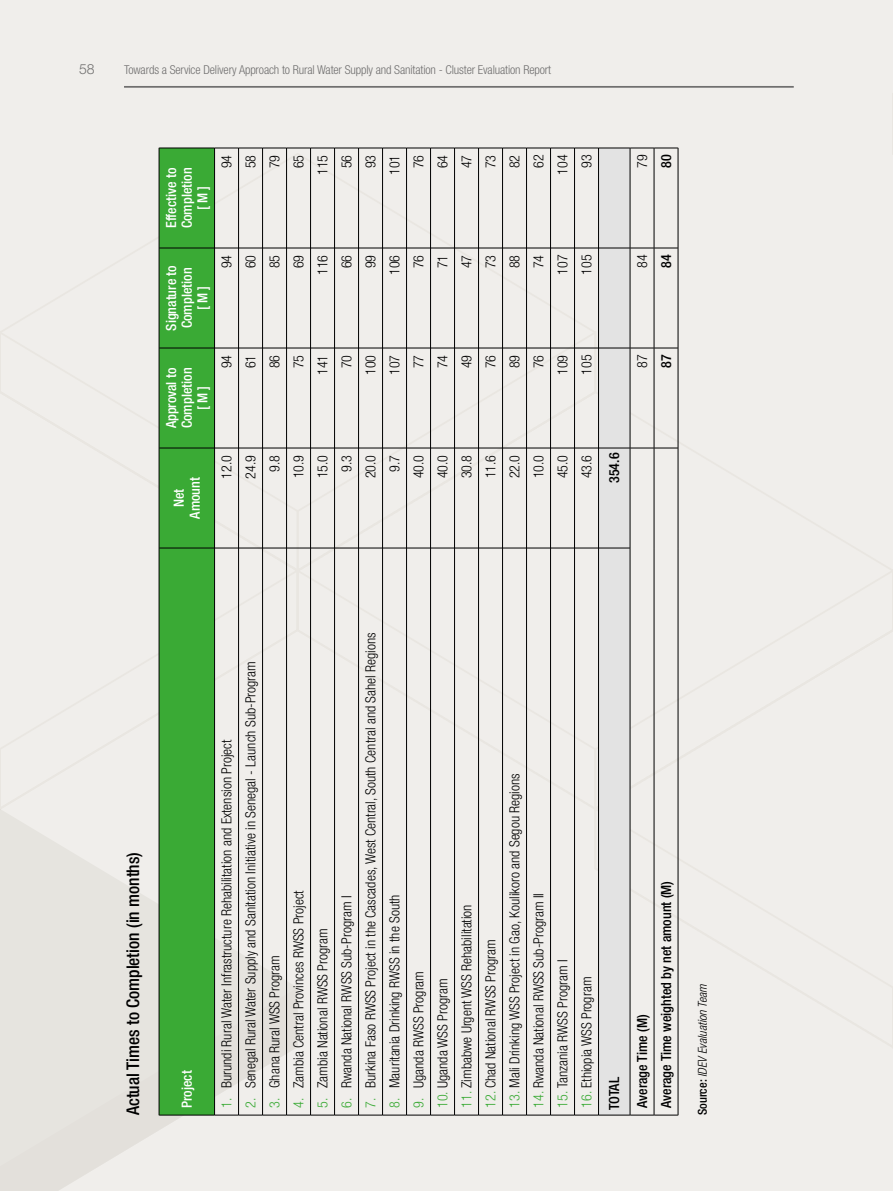
<style>
.page{position:relative;width:893px;height:1191px;background:#f0eeeb}
.page>*{position:absolute;margin:0;border:0;box-sizing:border-box;transform-origin:0 0}
.t1{font:500 condensed 17.5px "Helvetica Neue LT Std";color:#000}
.t2{font:300 condensed 14px "Helvetica Neue LT Std";color:#000}
.t3{font:500 condensed 14px/15.8px "Helvetica Neue LT Std";color:#fff;text-align:center}
.t4{font:500 condensed 14px "Helvetica Neue LT Std";color:#000}
.t5{font:300 14px "Helvetica Neue LT Std";color:#706f6f}
.t6{font:300 condensed 12.25px "Helvetica Neue LT Std";letter-spacing:-.01em;color:#706f6f}
.t7{font:italic 300 condensed 12.25px "Helvetica Neue LT Std";color:#000}
.s1{color:#3aaa35}
.s2{font-weight:500;font-style:normal}
</style>
<div class="page">
<hr style="left:124px;top:86px;width:670px;height:2px;background:#706f6f">
<svg style="left:0;top:809px;width:159px;height:178px;fill:#e6e4df"></svg>
<svg style="left:1px;top:987px;width:297px;height:204px;fill:#e6e4df"></svg>
<svg style="left:0;top:987px;width:1px;height:204px"></svg>
<div style="left:160px;top:149px;width:54px;height:965px;background:#3aaa35"></div>
<hr style="left:159px;top:548px;width:1px;height:567px;background:#000">
<hr style="left:159px;top:1114px;width:55px;height:1px;background:#000">
<hr style="left:159px;top:448px;width:1px;height:100px;background:#000">
<hr style="left:159px;top:548px;width:55px;height:1px;background:#000">
<hr style="left:159px;top:348px;width:1px;height:100px;background:#000">
<hr style="left:159px;top:448px;width:55px;height:1px;background:#000">
<hr style="left:159px;top:248px;width:1px;height:100px;background:#000">
<hr style="left:159px;top:348px;width:55px;height:1px;background:#000">
<hr style="left:159px;top:148px;width:1px;height:100px;background:#000">
<hr style="left:159px;top:248px;width:55px;height:1px;background:#000">
<hr style="left:159px;top:148px;width:55px;height:1px;background:#000">
<hr style="left:214px;top:548px;width:1px;height:567px;background:#000">
<hr style="left:214px;top:448px;width:1px;height:100px;background:#000">
<hr style="left:214px;top:348px;width:1px;height:100px;background:#000">
<hr style="left:214px;top:248px;width:1px;height:100px;background:#000">
<hr style="left:214px;top:148px;width:1px;height:100px;background:#000">
<svg style="left:215px;top:148px;width:463px;height:967px"></svg>
<hr style="left:678px;top:548px;width:1px;height:567px;background:#000">
<hr style="left:678px;top:448px;width:1px;height:100px;background:#000">
<hr style="left:678px;top:348px;width:1px;height:100px;background:#000">
<hr style="left:678px;top:248px;width:1px;height:100px;background:#000">
<hr style="left:678px;top:148px;width:1px;height:100px;background:#000">
<p class="t5" style="left:79px;top:61px;width:17px">58</p>
<p class="t6" style="left:124px;top:63px;width:429px">Towards a Service Delivery Approach to Rural Water Supply and Sanitation - Cluster Evaluation Report</p>
<p class="t3" style="left:163px;top:228px;width:62px;rotate:-90deg">Effective to<br>Completion [ M ]</p>
<p class="t3" style="left:163px;top:331px;width:67px;rotate:-90deg">Signature to<br>Completion [ M ]</p>
<p class="t3" style="left:163px;top:428px;width:62px;rotate:-90deg">Approval to<br>Completion [ M ]</p>
<p class="t3" style="left:171px;top:519px;width:43px;rotate:-90deg">Net<br>Amount</p>
<p class="t2" style="left:219px;top:168px;width:15px;rotate:-90deg">94</p>
<p class="t2" style="left:219px;top:268px;width:15px;rotate:-90deg">94</p>
<p class="t2" style="left:219px;top:368px;width:15px;rotate:-90deg">94</p>
<p class="t2" style="left:219px;top:478px;width:25px;rotate:-90deg">12.0</p>
<p class="t2" style="left:243px;top:168px;width:15px;rotate:-90deg">58</p>
<p class="t2" style="left:243px;top:268px;width:15px;rotate:-90deg">60</p>
<p class="t2" style="left:243px;top:368px;width:15px;rotate:-90deg">61</p>
<p class="t2" style="left:243px;top:478px;width:25px;rotate:-90deg">24.9</p>
<p class="t2" style="left:267px;top:168px;width:15px;rotate:-90deg">79</p>
<p class="t2" style="left:267px;top:268px;width:15px;rotate:-90deg">85</p>
<p class="t2" style="left:267px;top:368px;width:15px;rotate:-90deg">86</p>
<p class="t2" style="left:267px;top:472px;width:18px;rotate:-90deg">9.8</p>
<p class="t2" style="left:291px;top:168px;width:15px;rotate:-90deg">65</p>
<p class="t2" style="left:315px;top:175px;width:22px;rotate:-90deg">115</p>
<p class="t2" style="left:339px;top:168px;width:15px;rotate:-90deg">56</p>
<p class="t2" style="left:291px;top:268px;width:15px;rotate:-90deg">69</p>
<p class="t2" style="left:315px;top:275px;width:22px;rotate:-90deg">116</p>
<p class="t2" style="left:339px;top:268px;width:15px;rotate:-90deg">66</p>
<p class="t2" style="left:291px;top:368px;width:15px;rotate:-90deg">75</p>
<p class="t2" style="left:315px;top:375px;width:22px;rotate:-90deg">141</p>
<p class="t2" style="left:339px;top:368px;width:15px;rotate:-90deg">70</p>
<p class="t2" style="left:291px;top:478px;width:25px;rotate:-90deg">10.9</p>
<p class="t2" style="left:315px;top:478px;width:25px;rotate:-90deg">15.0</p>
<p class="t2" style="left:339px;top:472px;width:18px;rotate:-90deg">9.3</p>
<p class="t2" style="left:363px;top:168px;width:15px;rotate:-90deg">93</p>
<p class="t2" style="left:363px;top:268px;width:15px;rotate:-90deg">99</p>
<p class="t2" style="left:363px;top:375px;width:22px;rotate:-90deg">100</p>
<p class="t2" style="left:363px;top:478px;width:25px;rotate:-90deg">20.0</p>
<p class="t2" style="left:387px;top:175px;width:22px;rotate:-90deg">101</p>
<p class="t2" style="left:411px;top:168px;width:15px;rotate:-90deg">76</p>
<p class="t2" style="left:387px;top:275px;width:22px;rotate:-90deg">106</p>
<p class="t2" style="left:411px;top:268px;width:15px;rotate:-90deg">76</p>
<p class="t2" style="left:387px;top:375px;width:22px;rotate:-90deg">107</p>
<p class="t2" style="left:411px;top:368px;width:15px;rotate:-90deg">77</p>
<p class="t2" style="left:387px;top:472px;width:18px;rotate:-90deg">9.7</p>
<p class="t2" style="left:411px;top:478px;width:25px;rotate:-90deg">40.0</p>
<p class="t2" style="left:435px;top:168px;width:15px;rotate:-90deg">64</p>
<p class="t2" style="left:459px;top:168px;width:15px;rotate:-90deg">47</p>
<p class="t2" style="left:435px;top:268px;width:15px;rotate:-90deg">71</p>
<p class="t2" style="left:459px;top:268px;width:15px;rotate:-90deg">47</p>
<p class="t2" style="left:435px;top:368px;width:15px;rotate:-90deg">74</p>
<p class="t2" style="left:459px;top:368px;width:15px;rotate:-90deg">49</p>
<p class="t2" style="left:435px;top:478px;width:25px;rotate:-90deg">40.0</p>
<p class="t2" style="left:459px;top:478px;width:25px;rotate:-90deg">30.8</p>
<p class="t2" style="left:483px;top:168px;width:15px;rotate:-90deg">73</p>
<p class="t2" style="left:507px;top:168px;width:15px;rotate:-90deg">82</p>
<p class="t2" style="left:483px;top:268px;width:15px;rotate:-90deg">73</p>
<p class="t2" style="left:507px;top:268px;width:15px;rotate:-90deg">88</p>
<p class="t2" style="left:483px;top:368px;width:15px;rotate:-90deg">76</p>
<p class="t2" style="left:507px;top:368px;width:15px;rotate:-90deg">89</p>
<p class="t2" style="left:483px;top:478px;width:25px;rotate:-90deg">11.6</p>
<p class="t2" style="left:507px;top:478px;width:25px;rotate:-90deg">22.0</p>
<p class="t2" style="left:531px;top:168px;width:15px;rotate:-90deg">62</p>
<p class="t2" style="left:555px;top:175px;width:22px;rotate:-90deg">104</p>
<p class="t2" style="left:531px;top:268px;width:15px;rotate:-90deg">74</p>
<p class="t2" style="left:555px;top:275px;width:22px;rotate:-90deg">107</p>
<p class="t2" style="left:531px;top:368px;width:15px;rotate:-90deg">76</p>
<p class="t2" style="left:555px;top:375px;width:22px;rotate:-90deg">109</p>
<p class="t2" style="left:531px;top:478px;width:25px;rotate:-90deg">10.0</p>
<p class="t2" style="left:555px;top:478px;width:25px;rotate:-90deg">45.0</p>
<p class="t2" style="left:579px;top:168px;width:15px;rotate:-90deg">93</p>
<p class="t2" style="left:579px;top:275px;width:22px;rotate:-90deg">105</p>
<p class="t2" style="left:579px;top:375px;width:22px;rotate:-90deg">105</p>
<p class="t2" style="left:579px;top:478px;width:25px;rotate:-90deg">43.6</p>
<p class="t2" style="left:634px;top:168px;width:15px;rotate:-90deg">79</p>
<p class="t4" style="left:658px;top:168px;width:15px;rotate:-90deg">80</p>
<p class="t2" style="left:634px;top:268px;width:15px;rotate:-90deg">84</p>
<p class="t4" style="left:658px;top:268px;width:15px;rotate:-90deg">84</p>
<p class="t2" style="left:634px;top:368px;width:15px;rotate:-90deg">87</p>
<p class="t4" style="left:658px;top:368px;width:15px;rotate:-90deg">87</p>
<p class="t4" style="left:606px;top:483px;width:32px;rotate:-90deg">354.6</p>
<p class="t1" style="left:122px;top:1115px;width:265px;rotate:-90deg">Actual Times to Completion (in months)</p>
<p class="t3" style="left:179px;top:1108px;width:39px;rotate:-90deg">Project</p>
<p class="t2" style="left:219px;top:1108px;width:370px;rotate:-90deg"><span class="s1">1.</span> Burundi Rural Water Infrastructure Rehabilitation and Extension Project</p>
<p class="t2" style="left:243px;top:1108px;width:448px;rotate:-90deg"><span class="s1">2.</span> Senegal Rural Water Supply and Sanitation Initiative in Senegal - Launch Sub-Program</p>
<p class="t2" style="left:267px;top:1108px;width:154px;rotate:-90deg"><span class="s1">3.</span> Ghana Rural WSS Program</p>
<p class="t2" style="left:291px;top:1108px;width:219px;rotate:-90deg"><span class="s1">4.</span> Zambia Central Provinces RWSS Project</p>
<p class="t2" style="left:315px;top:1108px;width:181px;rotate:-90deg"><span class="s1">5.</span> Zambia National RWSS Program</p>
<p class="t2" style="left:339px;top:1108px;width:214px;rotate:-90deg"><span class="s1">6.</span> Rwanda National RWSS Sub-Program I</p>
<p class="t2" style="left:363px;top:1108px;width:477px;rotate:-90deg"><span class="s1">7.</span> Burkina Faso RWSS Project in the Cascades, West Central, South Central and Sahel Regions</p>
<p class="t2" style="left:387px;top:1108px;width:215px;rotate:-90deg"><span class="s1">8.</span> Mauritania Drinking RWSS in the South</p>
<p class="t2" style="left:411px;top:1108px;width:138px;rotate:-90deg"><span class="s1">9.</span> Uganda RWSS Program</p>
<p class="t2" style="left:435px;top:1108px;width:131px;rotate:-90deg"><span class="s1">10.</span> Uganda WSS Program</p>
<p class="t2" style="left:459px;top:1108px;width:205px;rotate:-90deg"><span class="s1">11.</span> Zimbabwe Urgent WSS Rehabilitation</p>
<p class="t2" style="left:483px;top:1108px;width:170px;rotate:-90deg"><span class="s1">12.</span> Chad National RWSS Program</p>
<p class="t2" style="left:507px;top:1107px;width:336px;rotate:-90deg"><span class="s1">13.</span> Mali Drinking WSS Project in Gao, Koulikoro and Segou Regions</p>
<p class="t2" style="left:531px;top:1107px;width:216px;rotate:-90deg"><span class="s1">14.</span> Rwanda National RWSS Sub-Program II</p>
<p class="t2" style="left:555px;top:1107px;width:150px;rotate:-90deg"><span class="s1">15.</span> Tanzania RWSS Program I</p>
<p class="t2" style="left:579px;top:1107px;width:132px;rotate:-90deg"><span class="s1">16.</span> Ethiopia WSS Program</p>
<p class="t4" style="left:606px;top:1109px;width:34px;rotate:-90deg">TOTAL</p>
<p class="t4" style="left:634px;top:1107px;width:95px;rotate:-90deg">Average Time (M)</p>
<p class="t4" style="left:658px;top:1107px;width:228px;rotate:-90deg">Average Time weighted by net amount (M)</p>
<p class="t7" style="left:695px;top:1115px;width:133px;rotate:-90deg"><span class="s2">Source:</span> IDEV Evaluation Team</p>
</div>
